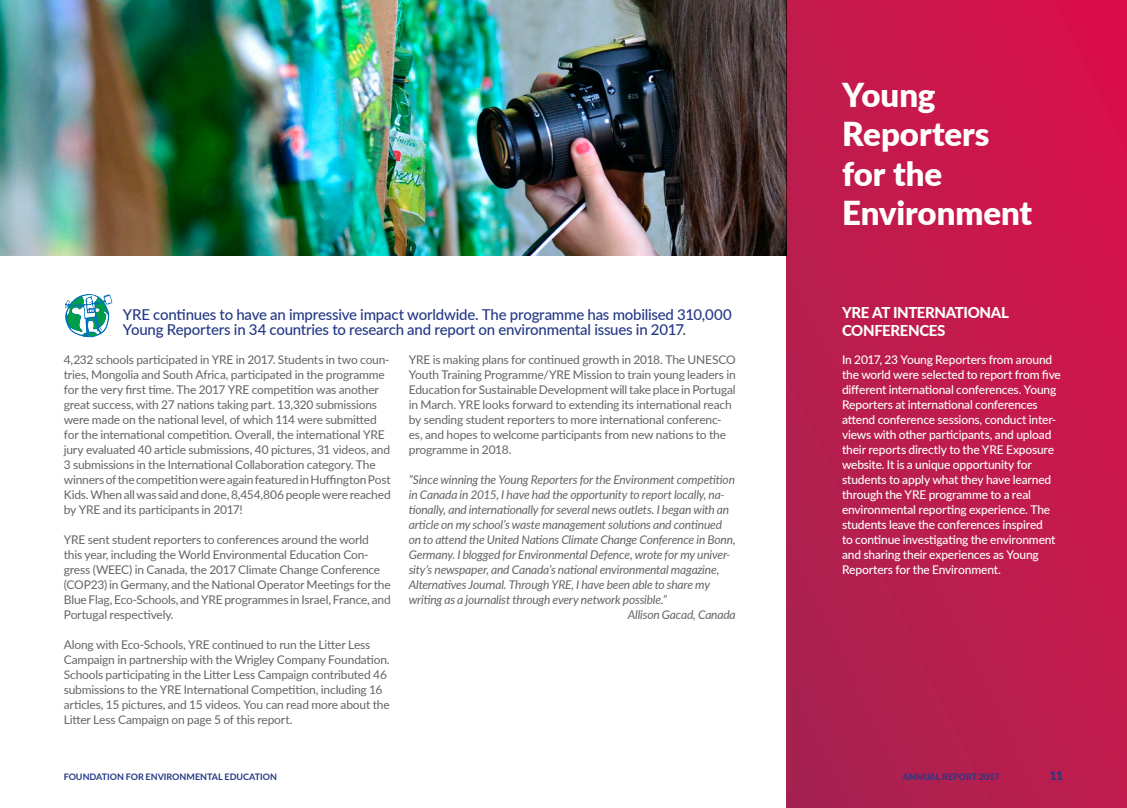
<style>
.page{position:relative;width:1127px;height:808px;background:#fff}
.page>*{position:absolute;margin:0;border:0;box-sizing:border-box;transform-origin:0 0}
.t1{font:900 33px/39.6px "Lato";letter-spacing:-.005em;color:#fff}
.t2{font:500 15px/15px "Lato";letter-spacing:-.015em;color:#243986}
.t3{font:800 15px/18px "Lato";letter-spacing:-.025em;color:#fff}
.t4{font:12px/15px "Lato";letter-spacing:-.015em;color:#646463}
.t5{font:italic 12px "Lato";letter-spacing:-.015em;color:#646463}
.t6{font:500 12px/15px "Lato";letter-spacing:-.015em;color:#fff}
.t7{font:900 12px "Lato";color:#243986}
.t8{font:700 9px "Lato";color:#243986}
</style>
<div class="page">
<img style="left:0;top:0;width:787px;height:255px">
<div style="left:787px;top:0;width:340px;height:808px;background:linear-gradient(to bottom,#d0154b,#b1204f)"></div>
<svg style="left:65px;top:294px;width:47px;height:43px"></svg>
<p class="t2" style="left:123px;top:306px;width:610px">YRE continues to have an impressive impact worldwide. The programme has mobilised 310,000<br>Young Reporters in 34 countries to research and report on environmental issues in 2017.</p>
<p class="t4" style="left:64px;top:352px;width:328px">4,232 schools participated in YRE in 2017. Students in two coun&shy;tries, Mongolia and South Africa, participated in the programme for the very first time. The 2017 YRE competition was another great success, with 27 nations taking part. 13,320 submissions were made on the national level, of which 114 were submitted for the international competition. Overall, the international YRE jury evaluated 40 article submissions, 40 pictures, 31 videos, and 3 submissions in the International Collaboration category. The winners of the competition were again featured in Huffington Post Kids. When all was said and done, 8,454,806 people were reached by YRE and its participants in 2017!</p>
<p class="t4" style="left:64px;top:532px;width:328px">YRE sent student reporters to conferences around the world<br>this year, including the World Environmental Education Con&shy;gress (WEEC) in Canada, the 2017 Climate Change Conference (COP23) in Germany, and the National Operator Meetings for the Blue Flag, Eco-Schools, and YRE programmes in Israel, France, and Portugal respectively.</p>
<p class="t4" style="left:64px;top:637px;width:327px">Along with Eco-Schools, YRE continued to run the Litter Less Campaign in partnership with the Wrigley Company Foundation.<br>Schools participating in the Litter Less Campaign contributed 46 submissions to the YRE International Competition, including 16 articles, 15 pictures, and 15 videos. You can read more about the Litter Less Campaign on page 5 of this report.</p>
<p class="t4" style="left:409px;top:352px;width:328px">YRE is making plans for continued growth in 2018. The UNESCO Youth Training Programme/YRE Mission to train young leaders in Education for Sustainable Development will take place in Portugal in March. YRE looks forward to extending its international reach by sending student reporters to more international conferenc&shy;es, and hopes to welcome participants from new nations to the programme in 2018.</p>
<p class="t5" style="left:409px;top:471px;width:328px">”Since winning the Young Reporters for the Environment competition</p>
<p class="t5" style="left:409px;top:486px;width:317px">in Canada in 2015, I have had the opportunity to report locally, na-</p>
<p class="t5" style="left:409px;top:501px;width:322px">tionally, and internationally for several news outlets. I began with an</p>
<p class="t5" style="left:409px;top:516px;width:315px">article on my school’s waste management solutions and continued</p>
<p class="t5" style="left:409px;top:531px;width:328px">on to attend the United Nations Climate Change Conference in Bonn,</p>
<p class="t5" style="left:409px;top:546px;width:323px">Germany. I blogged for Environmental Defence, wrote for my univer-</p>
<p class="t5" style="left:409px;top:561px;width:312px">sity’s newspaper, and Canada’s national environmental magazine,</p>
<p class="t5" style="left:409px;top:576px;width:303px">Alternatives Journal. Through YRE, I have been able to share my</p>
<p class="t5" style="left:409px;top:591px;width:260px">writing as a journalist through every network possible.”</p>
<p class="t5" style="left:628px;top:606px;width:109px">Allison Gacad, Canada</p>
<h1 class="t1" style="left:842px;top:73px;width:192px">Young<br>Reporters for the<br>Environment</h1>
<p class="t3" style="left:842px;top:303px;width:168px">YRE AT INTERNATIONAL<br>CONFERENCES</p>
<p class="t6" style="left:842px;top:352px;width:220px">In 2017, 23 Young Reporters from around the world were selected to report from five different international conferences. Young Reporters at international conferences attend conference sessions, conduct inter&shy;views with other participants, and upload their reports directly to the YRE Exposure website. It is a unique opportunity for students to apply what they have learned through the YRE programme to a real environmental reporting experience. The students leave the conferences inspired<br>to continue investigating the environment and sharing their experiences as Young Reporters for the Environment.</p>
<p class="t8" style="left:64px;top:770px;width:215px">FOUNDATION FOR ENVIRONMENTAL EDUCATION</p>
<p class="t8" style="left:903px;top:770px;width:98px">ANNUAL REPORT 2017</p>
<p class="t7" style="left:1050px;top:766px;width:15px">11</p>
</div>
